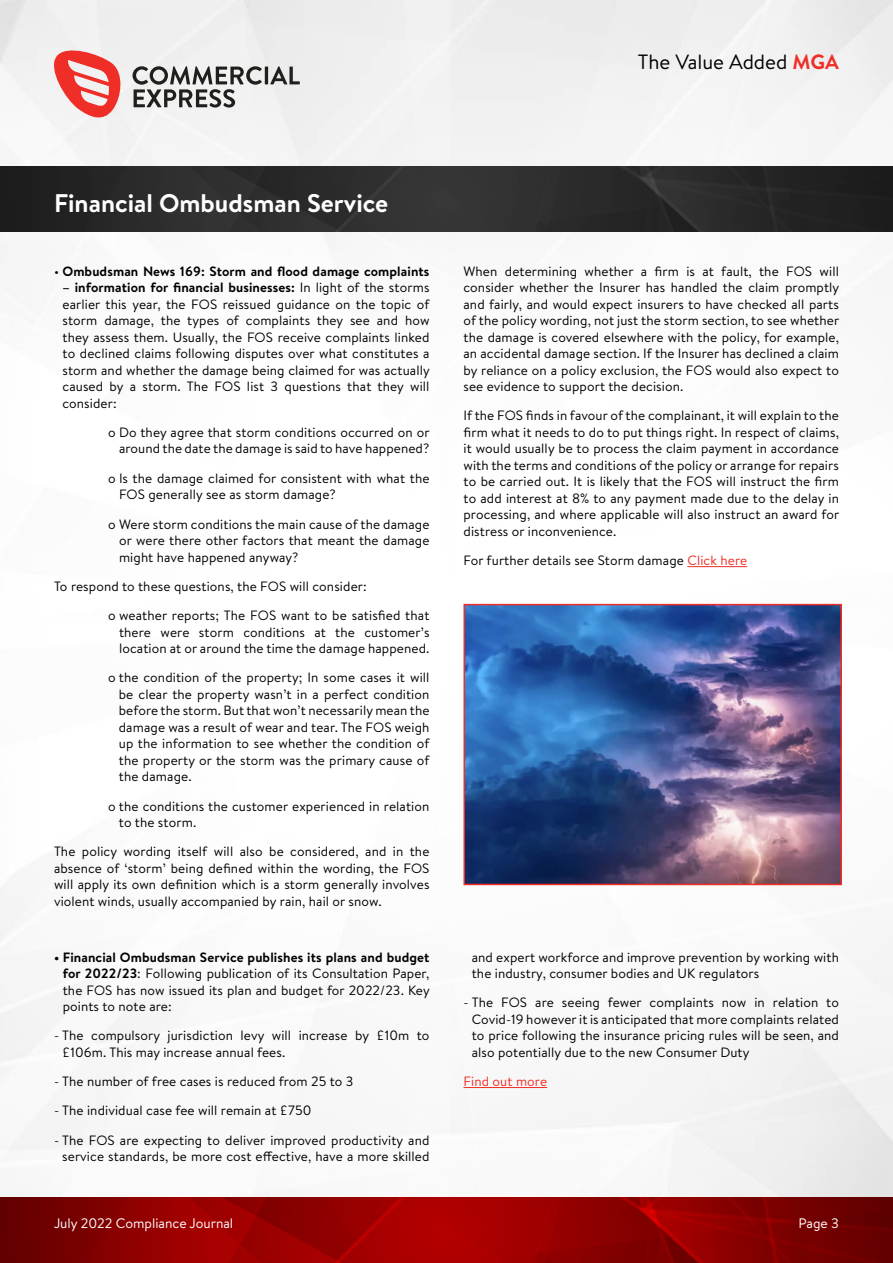
<style>
.page{position:relative;width:893px;height:1263px;background:#fff}
.page>*{position:absolute;margin:0;border:0;box-sizing:border-box;transform-origin:0 0}
.t1{font:700 25.5px "Brandon Text";color:#fff}
.t2{font:20.7px "Brandon Text";color:#000}
.t3{font:13.8px "Brandon Text";color:#fff}
.t4{font:13.5px/16.5px "Brandon Text";letter-spacing:.01em;color:#000;text-align:justify}
.t5{font:700 13.5px "Brandon Text";letter-spacing:.01em;color:#000}
.t6{font:13.5px "Brandon Text";letter-spacing:.01em;color:#ee2e27}
.s1{font-weight:700;color:#ee2e27}
.s2{font-weight:400}
.s3{font-weight:700}
.s4{color:#ee2e27}
</style>
<div class="page">
<img style="left:0;top:0;width:893px;height:1197px">
<svg style="left:47px;top:44px;width:77px;height:78px"></svg>
<hr style="left:265px;top:67px;width:3px;height:17px;background:#1f1f1b">
<svg style="left:270px;top:66px;width:30px;height:18px"></svg>
<svg style="left:133px;top:66px;width:129px;height:42px"></svg>
<img style="left:0;top:167px;width:893px;height:64px">
<hr style="left:687px;top:566px;width:60px;height:1px;background:#ee2e27">
<hr style="left:463px;top:1087px;width:84px;height:1px;background:#ee2e27">
<img style="left:466px;top:607px;width:373px;height:275px">
<div style="left:463px;top:604px;width:379px;height:281px;border:2px solid #ee2e27"></div>
<img style="left:0;top:1197px;width:893px;height:65px">
<h2 class="t2" style="left:638px;top:47px;width:203px">The Value Added <span class="s1">MGA</span></h2>
<h1 class="t1" style="left:54px;top:185px;width:336px">Financial Ombudsman Service</h1>
<p class="t5" style="left:54px;top:262px;width:377px"><span class="s2">•</span> Ombudsman News 169: Storm and flood damage complaints</p>
<p class="t4" style="left:62px;top:279px;width:369px"><span class="s3">– information for financial businesses:</span> In light of the storms earlier this year, the FOS reissued guidance on the topic of storm damage, the types of complaints they see and how they assess them. Usually, the FOS receive complaints linked to declined claims following disputes over what constitutes a storm and whether the damage being claimed for was actually caused by a storm. The FOS list 3 questions that they will consider:</p>
<p class="t4" style="left:108px;top:424px;width:323px;text-align:right">o Do they agree that storm conditions occurred on or around the date the damage is said to have happened?</p>
<p class="t4" style="left:119px;top:469px;width:312px;text-indent:-11px">o Is the damage claimed for consistent with what the<br>FOS generally see as storm damage?</p>
<p class="t4" style="left:119px;top:515px;width:312px;text-indent:-11px">o Were storm conditions the main cause of the damage or were there other factors that meant the damage might have happened anyway?</p>
<p class="t4" style="left:108px;top:571px;width:323px;line-height:29.2px;text-indent:-54px">To respond to these questions, the FOS will consider:<br>o weather reports; The FOS want to be satisfied that</p>
<p class="t4" style="left:119px;top:623px;width:312px">there were storm conditions at the customer’s location at or around the time the damage happened.</p>
<p class="t4" style="left:119px;top:669px;width:312px;text-indent:-11px">o the condition of the property; In some cases it will be clear the property wasn’t in a perfect condition before the storm. But that won’t necessarily mean the damage was a result of wear and tear. The FOS weigh up the information to see whether the condition of the property or the storm was the primary cause of the damage.</p>
<p class="t4" style="left:119px;top:797px;width:312px;text-indent:-11px">o the conditions the customer experienced in relation to the storm.</p>
<p class="t4" style="left:54px;top:843px;width:377px">The policy wording itself will also be considered, and in the absence of ‘storm’ being defined within the wording, the FOS will apply its own definition which is a storm generally involves violent winds, usually accompanied by rain, hail or snow.</p>
<p class="t4" style="left:63px;top:948px;width:369px;text-indent:-9px"><span class="s3">• Financial Ombudsman Service publishes its plans and budget for 2022/23</span>: Following publication of its Consultation Paper, the FOS has now issued its plan and budget for 2022/23. Key points to note are:</p>
<p class="t4" style="left:62px;top:1027px;width:369px;text-indent:-8px">- The compulsory jurisdiction levy will increase by £10m to £106m. This may increase annual fees.</p>
<p class="t4" style="left:54px;top:1073px;width:301px">- The number of free cases is reduced from 25 to 3</p>
<p class="t4" style="left:54px;top:1102px;width:259px">- The individual case fee will remain at £750</p>
<p class="t4" style="left:54px;top:1131px;width:377px;text-align:right">- The FOS are expecting to deliver improved productivity and service standards, be more cost effective, have a more skilled</p>
<p class="t4" style="left:463px;top:262px;width:377px">When determining whether a firm is at fault, the FOS will consider whether the Insurer has handled the claim promptly and fairly, and would expect insurers to have checked all parts of the policy wording, not just the storm section, to see whether the damage is covered elsewhere with the policy, for example, an accidental damage section. If the Insurer has declined a claim by reliance on a policy exclusion, the FOS would also expect to see evidence to support the decision.</p>
<p class="t4" style="left:463px;top:407px;width:377px">If the FOS finds in favour of the complainant, it will explain to the firm what it needs to do to put things right. In respect of claims, it would usually be to process the claim payment in accordance with the terms and conditions of the policy or arrange for repairs to be carried out. It is likely that the FOS will instruct the firm to add interest at 8% to any payment made due to the delay in processing, and where applicable will also instruct an award for distress or inconvenience.</p>
<p class="t4" style="left:463px;top:552px;width:285px">For further details see Storm damage <span class="s4">Click here</span></p>
<p class="t4" style="left:472px;top:948px;width:369px">and expert workforce and improve prevention by working with the industry, consumer bodies and UK regulators</p>
<p class="t4" style="left:472px;top:994px;width:369px;text-indent:-8px">- The FOS are seeing fewer complaints now in relation to Covid-19 however it is anticipated that more complaints related to price following the insurance pricing rules will be seen, and also potentially due to the new Consumer Duty</p>
<p class="t6" style="left:463px;top:1072px;width:85px">Find out more</p>
<p class="t3" style="left:54px;top:1214px;width:181px">July 2022 Compliance Journal</p>
<p class="t3" style="left:798px;top:1214px;width:42px">Page 3</p>
</div>
